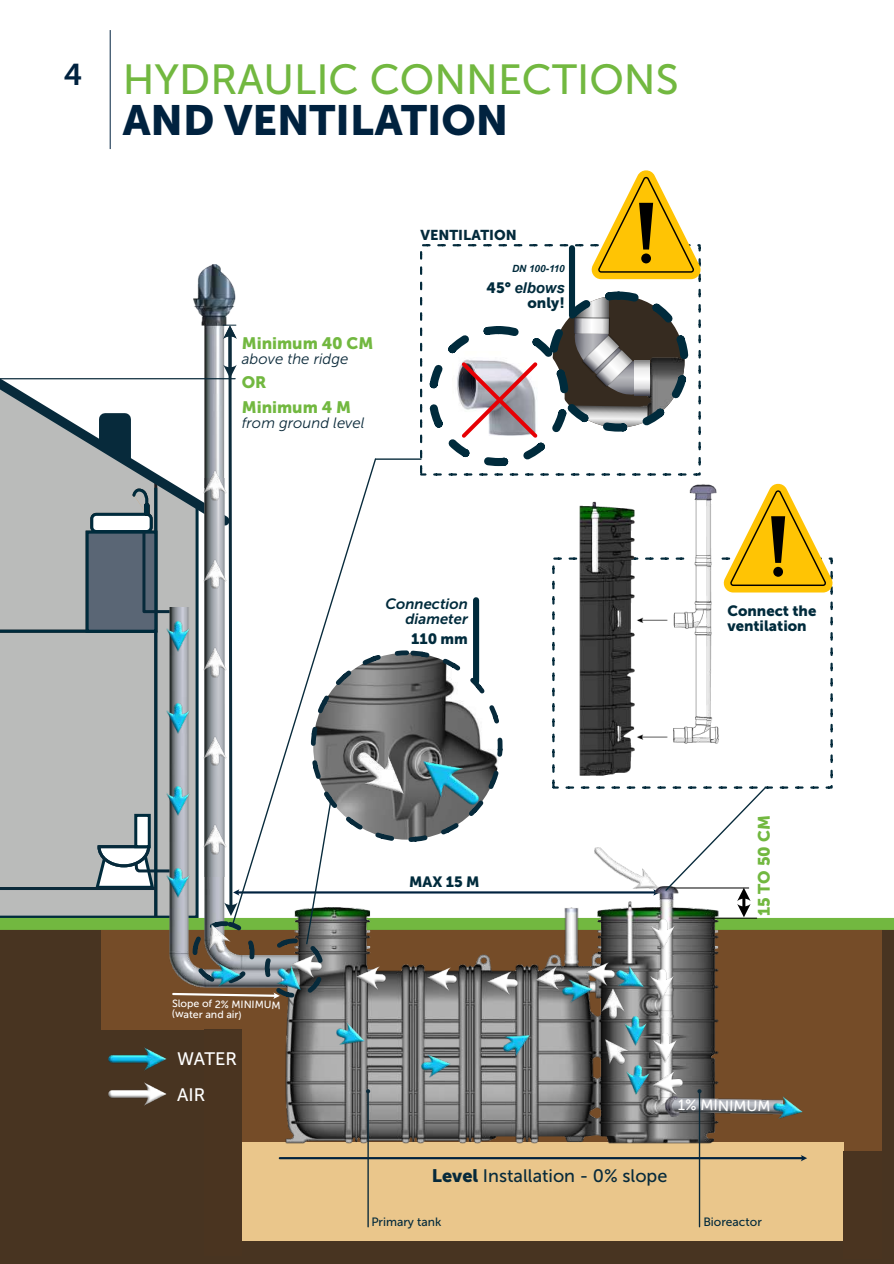
<style>
.page{position:relative;width:894px;height:1264px;background:#fff}
.page>*{position:absolute;margin:0;border:0;box-sizing:border-box;transform-origin:0 0}
.t1{font:42px "Museo Sans 500";color:#72b840}
.t2{font:42px "Museo Sans 900";color:#00223f}
.t3{font:30px "Museo Sans 700";color:#00223f}
.t4{font:18px "Museo Sans 500";color:#072a3b}
.t5{font:18px/36px "Museo Sans 500";color:#fff}
.t6{font:16.5px/24px "Museo Sans 900";color:#72b840}
.t7{font:italic 15px "Museo Sans 300";color:#0b2a3a}
.t8{font:15px "Museo Sans 500";color:#fff}
.t9{font:14.85px/14.9px "Museo Sans 900";color:#002b3c}
.t10{font:italic 14.85px/14.9px "Museo Sans 700";color:#002b3c;text-align:right}
.t11{font:italic 700 14.85px "Arial";color:#002b3c}
.t12{font:14.25px "Museo Sans 900";color:#032a3b}
.t13{font:12px "Museo Sans 500";color:#032a3b}
.t14{font:10.5px/10.5px "Museo Sans 500";color:#fff}
.t15{font:italic 700 9.9px "Arial";color:#002b3c}
.s1{font-family:"Museo Sans 900";font-weight:400;font-style:normal}
.s2{font-family:"Museo Sans 900"}
</style>
<div class="page">
<hr style="left:110px;top:30px;width:1px;height:119px;background:#00223f">
<div style="left:0;top:1004px;width:893px;height:259px;background:#483421"></div>
<div style="left:101px;top:929px;width:132px;height:100px;background:#754c28"></div>
<div style="left:241px;top:1142px;width:602px;height:67px;background:#eac68b"></div>
<div style="left:240px;top:1171px;width:603px;height:69px;background:#eac68b"></div>
<div style="left:204px;top:1029px;width:37px;height:226px;background:#4a3420"></div>
<div style="left:842px;top:1151px;width:39px;height:107px;background:#4a3420"></div>
<img style="left:313px;top:652px;width:187px;height:187px;border-radius:50%">
<div style="left:473px;top:600px;width:6px;height:81px;background:#002b3c"></div>
<svg style="left:800px;top:1155px;width:6px;height:6px"></svg>
<hr style="left:280px;top:1156px;width:521px;height:3px;background:#00223f">
<img style="left:193px;top:265px;width:42px;height:60px">
<img style="left:120px;top:741px;width:773px;height:409px">
<hr style="left:678px;top:917px;width:78px;height:1px;background:#000">
<img style="left:336px;top:1022px;width:28px;height:22px">
<img style="left:421px;top:1054px;width:30px;height:22px">
<img style="left:503px;top:1035px;width:26px;height:21px">
<img style="left:562px;top:979px;width:30px;height:23px">
<img style="left:423px;top:761px;width:55px;height:43px">
<img style="left:616px;top:965px;width:27px;height:21px">
<img style="left:108px;top:1047px;width:58px;height:22px">
<img style="left:108px;top:1082px;width:58px;height:23px">
<img style="left:651px;top:919px;width:23px;height:29px">
<img style="left:650px;top:969px;width:23px;height:29px">
<img style="left:653px;top:1033px;width:23px;height:29px">
<img style="left:652px;top:1071px;width:29px;height:23px">
<img style="left:605px;top:1038px;width:23px;height:26px">
<img style="left:601px;top:988px;width:23px;height:29px">
<img style="left:585px;top:962px;width:29px;height:23px">
<img style="left:487px;top:971px;width:30px;height:22px">
<img style="left:427px;top:967px;width:29px;height:22px">
<img style="left:356px;top:966px;width:29px;height:23px">
<img style="left:377px;top:752px;width:26px;height:41px">
<img style="left:535px;top:966px;width:29px;height:23px">
<img style="left:594px;top:847px;width:59px;height:41px">
<img style="left:623px;top:1015px;width:23px;height:30px">
<img style="left:626px;top:1065px;width:23px;height:29px">
<svg style="left:332px;top:458px;width:45px;height:467px"></svg>
<svg style="left:653px;top:788px;width:113px;height:129px"></svg>
<hr style="left:375px;top:458px;width:46px;height:2px;background:#072a3b">
<div style="left:552px;top:295px;width:132px;height:132px;background:#362b20;border-radius:50%"></div>
<img style="left:640px;top:357px;width:44px;height:67px">
<svg style="left:573px;top:295px;width:76px;height:100px"></svg>
<svg style="left:564px;top:405px;width:83px;height:21px"></svg>
<div style="left:548px;top:291px;width:140px;height:140px;border:8px dashed #002b3c;border-radius:50%"></div>
<div style="left:432px;top:330px;width:132px;height:132px;background:#fff;border-radius:50%"></div>
<img style="left:453px;top:352px;width:93px;height:93px">
<div style="left:428px;top:326px;width:140px;height:140px;border:8px dashed #002b3c;border-radius:50%"></div>
<div style="left:568px;top:248px;width:7px;height:67px;background:#002b3c"></div>
<svg style="left:458px;top:358px;width:82px;height:83px"></svg>
<img style="left:679px;top:1097px;width:93px;height:16px">
<img style="left:665px;top:1096px;width:14px;height:20px">
<svg style="left:0;top:325px;width:332px;height:679px"></svg>
<div style="left:420px;top:244px;width:280px;height:231px;border:2px dashed #032a3b"></div>
<svg style="left:589px;top:170px;width:112px;height:109px"></svg>
<div style="left:641px;top:253px;width:9px;height:10px;background:#000;border-radius:5px"></div>
<img style="left:772px;top:1096px;width:29px;height:22px">
<svg style="left:366px;top:1089px;width:4px;height:4px"></svg>
<hr style="left:367px;top:1092px;width:1px;height:134px;background:#0b2a3a">
<svg style="left:697px;top:1089px;width:4px;height:4px"></svg>
<hr style="left:698px;top:1092px;width:2px;height:134px;background:#0b2a3a">
<div style="left:552px;top:557px;width:280px;height:231px;border:2px dashed #032a3b"></div>
<svg style="left:738px;top:483px;width:95px;height:109px"></svg>
<div style="left:773px;top:567px;width:9px;height:9px;background:#000;border-radius:5px"></div>
<img style="left:579px;top:467px;width:159px;height:320px">
<img style="left:211px;top:963px;width:30px;height:23px">
<img style="left:209px;top:924px;width:21px;height:28px">
<h2 class="t3" style="left:64px;top:63px;width:20px">4</h2>
<h1 class="t1" style="left:123px;top:63px;width:557px">HYDRAULIC CONNECTIONS</h1>
<h1 class="t2" style="left:123px;top:103px;width:387px">AND VENTILATION</h1>
<p class="t12" style="left:420px;top:229px;width:98px">VENTILATION</p>
<p class="t6" style="left:242px;top:333px;width:133px">Minimum 40 CM</p>
<p class="t7" style="left:242px;top:352px;width:108px">above the ridge</p>
<p class="t6" style="left:242px;top:372px;width:111px">OR<br>Minimum 4 M</p>
<p class="t7" style="left:242px;top:416px;width:124px">from ground level</p>
<p class="t15" style="left:512px;top:265px;width:54px">DN 100-110</p>
<p class="t11" style="left:486px;top:282px;width:80px"><span class="s1">45°</span> elbows</p>
<p class="t9" style="left:527px;top:296px;width:39px">only!</p>
<p class="t10" style="left:385px;top:598px;width:84px">Connection diameter</p>
<p class="t9" style="left:411px;top:633px;width:58px">110 mm</p>
<p class="t9" style="left:727px;top:604px;width:90px">Connect the ventilation</p>
<p class="t14" style="left:172px;top:998px;width:110px;rotate:1deg">Slope of 2% MINIMUM (water and air)</p>
<p class="t5" style="left:177px;top:1041px;width:61px">WATER<br>AIR</p>
<p class="t9" style="left:409px;top:876px;width:72px">MAX 15 M</p>
<p class="t6" style="left:753px;top:916px;width:102px;rotate:-90deg">15 TO 50 CM</p>
<p class="t8" style="left:677px;top:1098px;width:94px;rotate:1deg">1% MINIMUM</p>
<p class="t4" style="left:432px;top:1168px;width:237px"><span class="s2">Level</span> Installation - 0% slope</p>
<p class="t13" style="left:371px;top:1216px;width:71px">Primary tank</p>
<p class="t13" style="left:703px;top:1216px;width:60px">Bioreactor</p>
</div>
